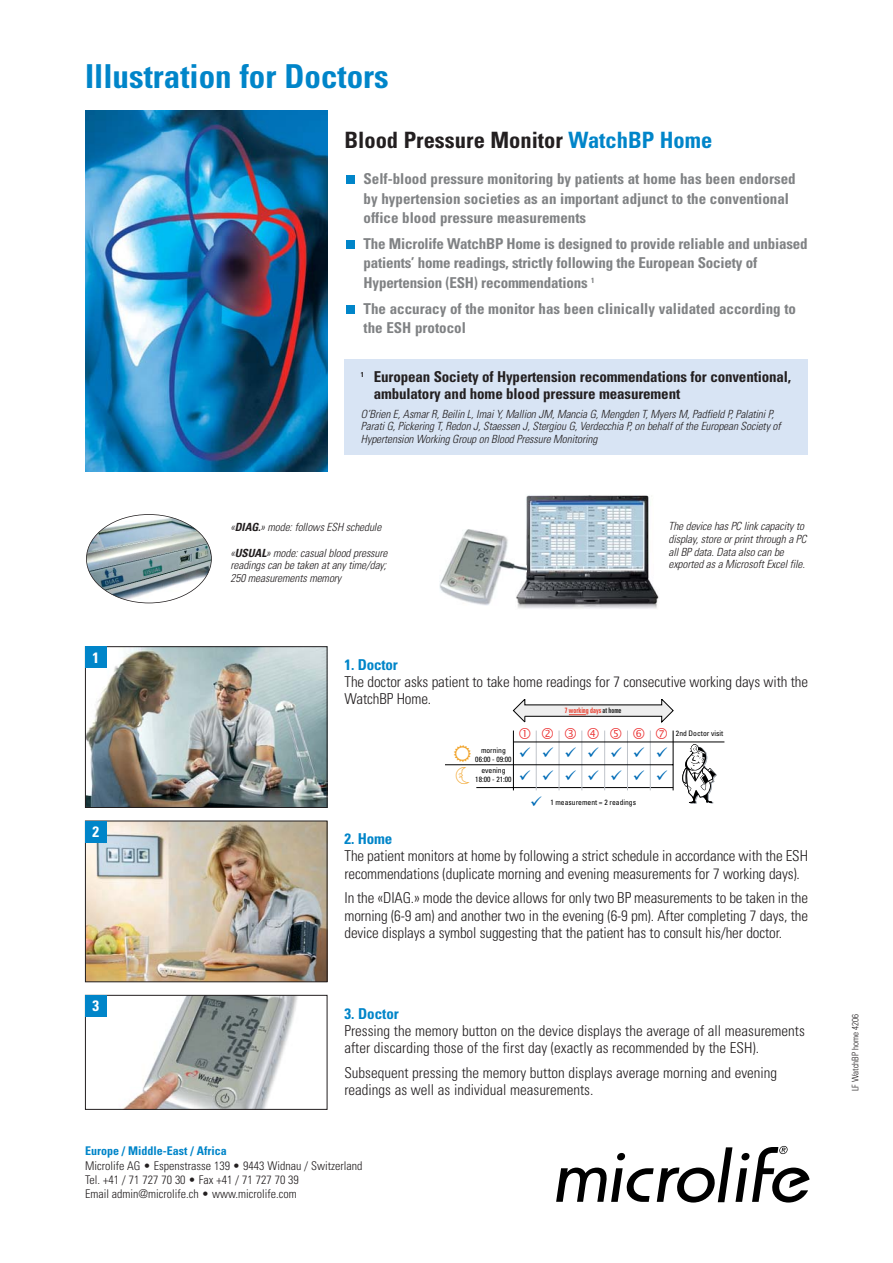
<style>
.page{position:relative;width:893px;height:1263px;background:#fff}
.page>*{position:absolute;margin:0;border:0;box-sizing:border-box;transform-origin:0 0}
.t1{font:700 condensed 33px "Univers";color:#0085c9}
.t2{font:700 condensed 22.5px "Univers";color:#231f20}
.t3{font:300 condensed 15px/17.2px "Univers";letter-spacing:-.01em;color:#231f20}
.t4{font:700 condensed 15px/19.5px "Univers";color:#808284}
.t5{font:700 condensed 15px/16.5px "Univers";letter-spacing:-.01em;color:#231f20}
.t6{font:700 condensed 15px "Univers";letter-spacing:-.01em;color:#0085c9}
.t7{font:700 condensed 15px "Univers";color:#fff}
.t8{font:300 condensed 12px/14.2px "Univers";color:#231f20}
.t9{font:700 condensed 12px "Univers";color:#0085c9}
.t10{font:italic 300 condensed 11.25px/12.8px "Univers";color:#231f20}
.t11{font:300 condensed 9px "Univers";color:#231f20}
.t12{font:7.65px/9.1px "Univers Condensed+KDNQLH";color:#000;text-align:center}
.t13{font:7.65px "Univers LT Std Cn+FEJDZK";color:#000}
.t14{font:7.65px "Univers Condensed Bold+DXNLOR";color:#e93e2e;scale:.77 1}
.s1{color:#0085c9}
.s2{font-weight:700}
.s3{color:#242424}
</style>
<div class="page">
<img style="left:87px;top:648px;width:238px;height:158px">
<div style="left:85px;top:646px;width:242px;height:162px;border:1px solid #231f20"></div>
<img style="left:85px;top:111px;width:242px;height:361px">
<svg style="left:556px;top:1146px;width:253px;height:57px"></svg>
<div style="left:346px;top:305px;width:9px;height:9px;background:#0085c9"></div>
<div style="left:346px;top:240px;width:9px;height:9px;background:#0085c9"></div>
<div style="left:346px;top:175px;width:9px;height:9px;background:#0085c9"></div>
<div style="left:344px;top:359px;width:464px;height:96px;background:#d8e4f4"></div>
<div style="left:85px;top:646px;width:22px;height:22px;background:#0085c9"></div>
<img style="left:87px;top:823px;width:238px;height:157px">
<div style="left:85px;top:821px;width:242px;height:161px;border:1px solid #231f20"></div>
<div style="left:85px;top:821px;width:22px;height:21px;background:#0085c9"></div>
<img style="left:124px;top:997px;width:174px;height:111px">
<div style="left:85px;top:995px;width:242px;height:115px;border:1px solid #231f20"></div>
<div style="left:85px;top:995px;width:22px;height:22px;background:#0085c9"></div>
<hr style="left:476px;top:788px;width:197px;height:1px;background:#ececec">
<hr style="left:476px;top:787px;width:197px;height:1px;background:#000">
<hr style="left:513px;top:731px;width:1px;height:59px;background:#000">
<hr style="left:536px;top:731px;width:1px;height:59px;background:#c0c4ca">
<hr style="left:559px;top:731px;width:1px;height:59px;background:#c0c4ca">
<hr style="left:582px;top:731px;width:1px;height:59px;background:#c0c4ca">
<svg style="left:605px;top:731px;width:1px;height:59px"></svg>
<hr style="left:604px;top:731px;width:1px;height:59px;background:#c0c4ca">
<hr style="left:627px;top:731px;width:1px;height:59px;background:#c0c4ca">
<hr style="left:650px;top:731px;width:1px;height:59px;background:#c0c4ca">
<hr style="left:673px;top:731px;width:1px;height:59px;background:#000">
<hr style="left:445px;top:765px;width:228px;height:1px;background:#000">
<hr style="left:513px;top:742px;width:211px;height:1px;background:#000">
<svg style="left:682px;top:742px;width:35px;height:62px"></svg>
<img style="left:527px;top:495px;width:132px;height:114px">
<img style="left:440px;top:530px;width:87px;height:76px">
<img style="left:86px;top:515px;width:125px;height:88px;border-radius:50%">
<div style="left:86px;top:514px;width:126px;height:89px;border:2px solid #231f20;border-radius:50%"></div>
<svg style="left:513px;top:699px;width:160px;height:40px"></svg>
<h1 class="t1" style="left:85px;top:64px;width:305px">Illustration for Doctors</h1>
<h2 class="t2" style="left:344px;top:132px;width:369px">Blood Pressure Monitor <span class="s1">WatchBP Home</span></h2>
<p class="t4" style="left:364px;top:171px;width:434px">Self-blood pressure monitoring by patients at home has been endorsed by hypertension societies as an important adjunct to the conventional office blood pressure measurements</p>
<p class="t4" style="left:364px;top:235px;width:445px">The Microlife WatchBP Home is designed to provide reliable and unbiased patients’ home readings, strictly following the European Society of<br>Hypertension (ESH) recommendations <sup>1</sup></p>
<p class="t4" style="left:364px;top:300px;width:434px">The accuracy of the monitor has been clinically validated according to the ESH protocol</p>
<p class="t5" style="left:374px;top:370px;width:419px;text-indent:-13px"><sup>1</sup> European Society of Hypertension recommendations for conventional, ambulatory and home blood pressure measurement</p>
<p class="t10" style="left:361px;top:409px;width:423px">O’Brien E,AsmarR,Beilin L,ImaiY,Mallion JM,Mancia G,Mengden T,MyersM,Padfield P,PalatiniP,<br>ParatiG,Pickering T,Redon J,Staessen J,Stergiou G,Verdecchia P,on behalfofthe European Societyof<br>Hypertension Working Group on Blood Pressure Monitoring</p>
<p class="t7" style="left:93px;top:652px;width:8px">1</p>
<p class="t7" style="left:93px;top:826px;width:8px">2</p>
<p class="t7" style="left:93px;top:1000px;width:8px">3</p>
<p class="t10" style="left:231px;top:522px;width:154px">«<span class="s2">DIAG.</span>»mode:followsESH schedule</p>
<p class="t10" style="left:231px;top:547px;width:161px;text-align:justify">«<span class="s2">USUAL</span>»mode:casualblood pressure readingscan be taken atanytime/day; 250 measurementsmemory</p>
<p class="t10" style="left:668px;top:521px;width:142px">The device hasPC link capacityto display,store orprintthrough a PC allBP data.Data also can be exported asa MicrosoftExcelfile.</p>
<p class="t6" style="left:344px;top:659px;width:55px">1. Doctor</p>
<p class="t3" style="left:344px;top:675px;width:465px">The doctor asks patient to take home readings for 7 consecutive working days with the<br>WatchBP Home.</p>
<p class="t12" style="left:475px;top:747px;width:38px">morning<br>06:00 - 09:00</p>
<p class="t12" style="left:475px;top:767px;width:38px">evening<br>18:00 - 21:00</p>
<p class="t14" style="left:565px;top:708px;width:75px">7 working days <span class="s3">at home</span></p>
<p class="t13" style="left:550px;top:799px;width:87px">1 measurement = 2 readings</p>
<p class="t12" style="left:676px;top:730px;width:49px">2nd Doctor visit</p>
<p class="t6" style="left:344px;top:833px;width:49px">2. Home</p>
<p class="t3" style="left:344px;top:849px;width:465px">The patient monitors at home by following a strict schedule in accordance with the ESH recommendations (duplicate morning and evening measurements for 7 working days).</p>
<p class="t3" style="left:344px;top:891px;width:465px;text-align:justify">In the «DIAG.» mode the device allows for only two BP measurements to be taken in the morning (6-9 am) and another two in the evening (6-9 pm). After completing 7 days, the device displays a symbol suggesting that the patient has to consult his/her doctor.</p>
<p class="t6" style="left:344px;top:1008px;width:56px">3. Doctor</p>
<p class="t3" style="left:344px;top:1023px;width:462px">Pressing the memory button on the device displays the average of all measurements after discarding those of the first day (exactly as recommended by the ESH).</p>
<p class="t3" style="left:344px;top:1065px;width:434px">Subsequent pressing the memory button displays average morning and evening readings as well as individual measurements.</p>
<p class="t9" style="left:85px;top:1147px;width:143px">Europe / Middle-East / Africa</p>
<p class="t8" style="left:85px;top:1160px;width:279px">Microlife AG • Espenstrasse 139 • 9443 Widnau / Switzerland<br>Tel. +41 / 71 727 70 30 • Fax +41 / 71 727 70 39<br>Email admin@microlife.ch • www.microlife.com</p>
<p class="t11" style="left:852px;top:1091px;width:79px;rotate:-90deg">LF WatchBP home 4206</p>
</div>
